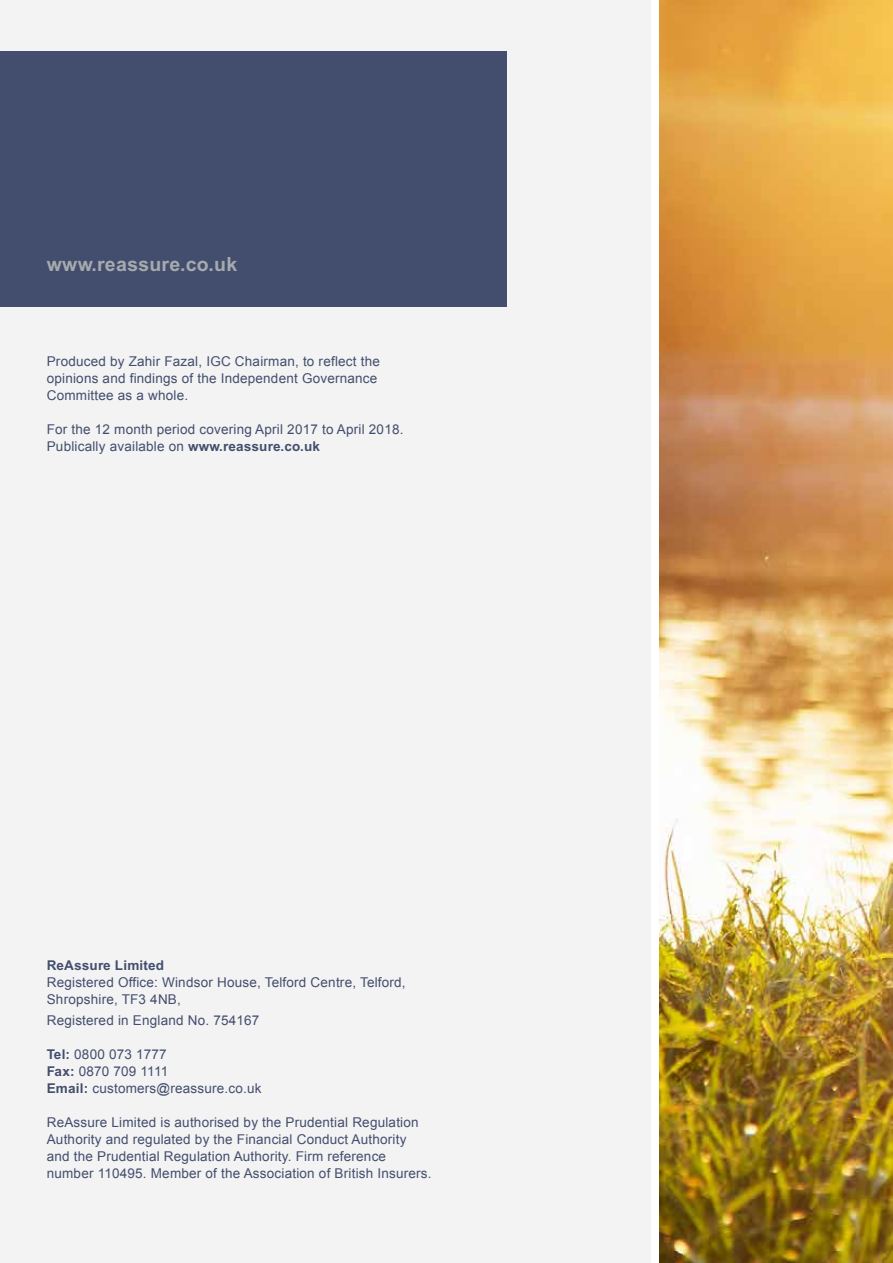
<style>
.page{position:relative;width:893px;height:1263px;background:#fff}
.page>*{position:absolute;margin:0;border:0;box-sizing:border-box;transform-origin:0 0}
.t1{font:700 19.5px "Arial";letter-spacing:.015em;color:#a5abad}
.t2{font:13.5px/17px "Arial";letter-spacing:.015em;color:#434e6e}
.t3{font:700 13.5px "Arial";letter-spacing:.015em;color:#434e6e}
.s1{font-weight:700}
</style>
<div class="page">
<div style="left:0;top:0;width:651px;height:1263px;background:#f3f3f3"></div>
<div style="left:0;top:51px;width:506px;height:255px;background:#434e6e"></div>
<img style="left:659px;top:0;width:234px;height:1263px">
<h1 class="t1" style="left:47px;top:253px;width:192px">www.reassure.co.uk</h1>
<p class="t2" style="left:47px;top:352px;width:335px">Produced by Zahir Fazal, IGC Chairman, to reflect the opinions and findings of the Independent Governance<br>Committee as a whole.</p>
<p class="t2" style="left:47px;top:421px;width:358px">For the 12 month period covering April 2017 to April 2018.<br>Publically available on <span class="s1">www.reassure.co.uk</span></p>
<p class="t3" style="left:47px;top:957px;width:119px">ReAssure Limited</p>
<p class="t2" style="left:47px;top:973px;width:360px">Registered Office: Windsor House, Telford Centre, Telford,<br>Shropshire, TF3 4NB,</p>
<p class="t2" style="left:47px;top:1012px;width:214px">Registered in England No. 754167</p>
<p class="t2" style="left:47px;top:1046px;width:216px"><span class="s1">Tel:</span> 0800 073 1777<br><span class="s1">Fax:</span> 0870 709 1111<br><span class="s1">Email:</span> customers@reassure.co.uk</p>
<p class="t2" style="left:47px;top:1114px;width:386px">ReAssure Limited is authorised by the Prudential Regulation Authority and regulated by the Financial Conduct Authority and the Prudential Regulation Authority. Firm reference number 110495. Member of the Association of British Insurers.</p>
</div>
